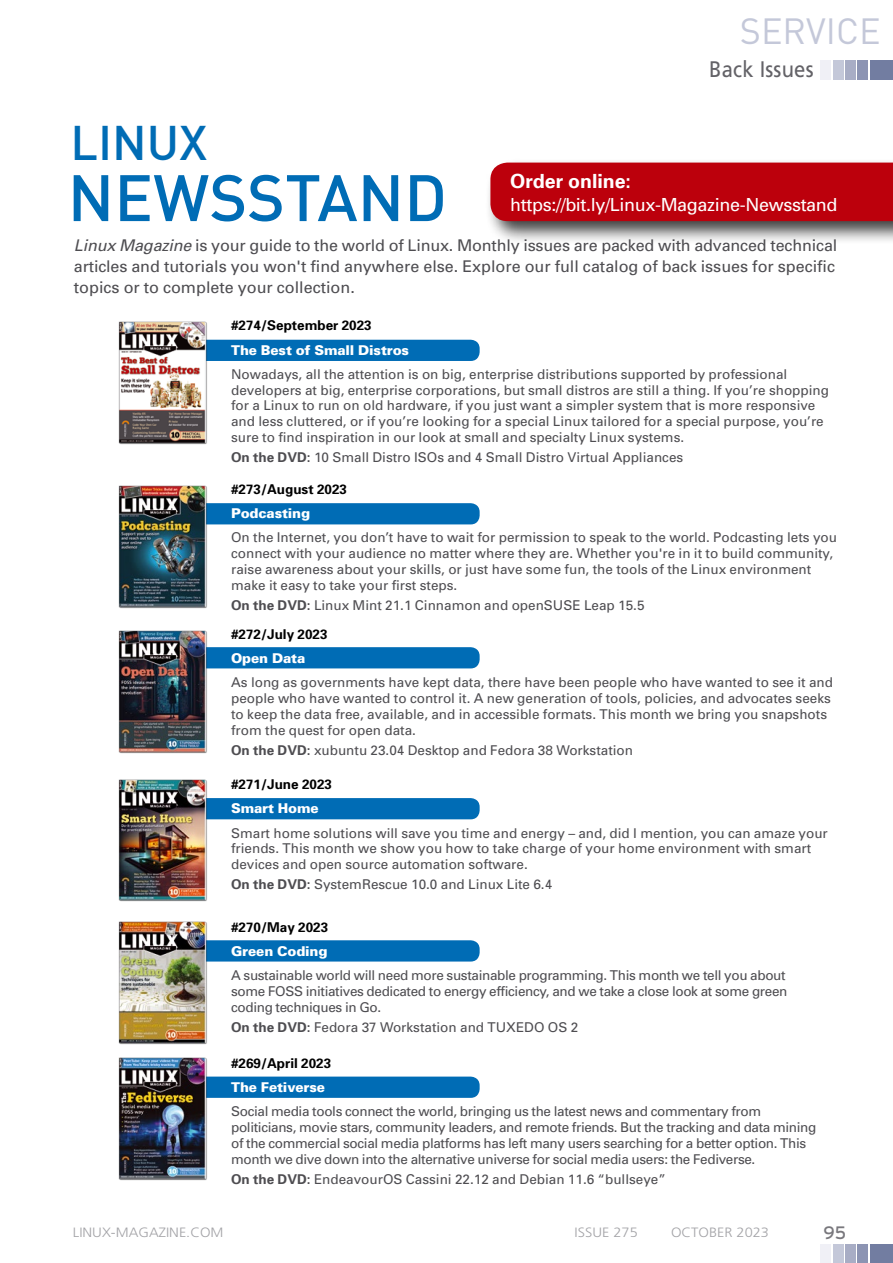
<style>
.page{position:relative;width:893px;height:1263px;background:#fff}
.page>*{position:absolute;margin:0;border:0;box-sizing:border-box;transform-origin:0 0}
.t1{font:500 64.5px "DIN";color:#006cb5}
.t2{font:500 48px "DIN";color:#006cb5}
.t3{font:36px "DIN";color:#c4c8d9}
.t4{font:22.5px "Frutiger";letter-spacing:.01em;color:#636267;scale:.9 1}
.t5{font:700 19.5px "Univers";color:#fff}
.t6{font:18px "Univers";letter-spacing:-.02em;color:#fff}
.t7{font:18px "Interstate";color:#79787d}
.t8{font:16.2px/21px "Univers";color:#4e4d51}
.t9{font:13.5px/24.3px "Univers";color:#4e4d51}
.t10{font:13.5px/24.3px "Univers";letter-spacing:-.025em;color:#4e4d51}
.t11{font:300 13.5px "Frutiger";color:#a3a3a7;scale:1.08 1}
.s1{font-style:italic}
.s2{font-weight:700;color:#000}
.s3{font-weight:900;color:#fff}
.s4{font-weight:700}
</style>
<div class="page">
<div style="left:485px;top:157px;width:408px;height:87px;background:#000;opacity:.75"></div>
<div style="left:490px;top:163px;width:403px;height:58px;background:#bc000c"></div>
<svg style="left:210px;top:1076px;width:270px;height:22px;background:#0a71b7"></svg>
<img style="left:118px;top:1057px;width:92px;height:124px">
<div style="left:210px;top:940px;width:270px;height:21px;background:#006cb5"></div>
<img style="left:118px;top:921px;width:92px;height:124px">
<div style="left:210px;top:647px;width:270px;height:21px;background:#006cb5"></div>
<div style="left:210px;top:503px;width:270px;height:21px;background:#006cb5"></div>
<div style="left:210px;top:340px;width:270px;height:21px;background:#006cb5"></div>
<div style="left:210px;top:798px;width:270px;height:21px;background:#006cb5"></div>
<img style="left:118px;top:630px;width:92px;height:124px">
<img style="left:118px;top:485px;width:92px;height:124px">
<img style="left:118px;top:321px;width:92px;height:124px">
<img style="left:118px;top:779px;width:92px;height:123px">
<div style="left:870px;top:1244px;width:23px;height:19px;background:#727da1"></div>
<div style="left:845px;top:1244px;width:10px;height:19px;background:#a8adc5"></div>
<div style="left:820px;top:1244px;width:10px;height:19px;background:#f0f0f6"></div>
<div style="left:858px;top:1244px;width:10px;height:19px;background:#8c94b3"></div>
<div style="left:833px;top:1244px;width:10px;height:19px;background:#c4c8d9"></div>
<div style="left:870px;top:61px;width:23px;height:19px;background:#727da1"></div>
<div style="left:845px;top:61px;width:10px;height:19px;background:#a8adc5"></div>
<div style="left:820px;top:61px;width:10px;height:19px;background:#f0f0f6"></div>
<div style="left:858px;top:61px;width:10px;height:19px;background:#8c94b3"></div>
<div style="left:833px;top:61px;width:10px;height:19px;background:#c4c8d9"></div>
<h3 class="t3" style="left:740px;top:9px;width:142px">SERVICE</h3>
<h3 class="t4" style="left:709px;top:56px;width:118px">Back Issues</h3>
<h2 class="t2" style="left:71px;top:112px;width:138px">LINUX</h2>
<h1 class="t1" style="left:68px;top:157px;width:381px">NEWSSTAND</h1>
<h3 class="t5" style="left:510px;top:169px;width:122px">Order online:</h3>
<h3 class="t6" style="left:510px;top:193px;width:329px">https://bit.ly/Linux-Magazine-Newsstand</h3>
<p class="t8" style="left:74px;top:235px;width:765px"><span class="s1">Linux Magazine</span> is your guide to the world of Linux. Monthly issues are packed with advanced technical articles and tutorials you won't find anywhere else. Explore our full catalog of back issues for specific topics or to complete your collection.</p>
<p class="t9" style="left:231px;top:313px;width:558px"><span class="s2">#274/September 2023<br></span><span class="s3">The Best of Small Distros<br></span>Nowadays, all the attention is on big, enterprise distributions supported by professional</p>
<p class="t9" style="left:231px;top:382px;width:599px;line-height:15.8px">developers at big, enterprise corporations, but small distros are still a thing. If you’re shopping for a Linux to run on old hardware, if you just want a simpler system that is more responsive and less cluttered, or if you’re looking for a special Linux tailored for a special purpose, you’re sure to find inspiration in our look at small and specialty Linux systems.</p>
<p class="t9" style="left:231px;top:445px;width:454px"><span class="s4">On the DVD:</span> 10 Small Distro ISOs and 4 Small Distro Virtual Appliances</p>
<p class="t9" style="left:231px;top:476px;width:607px"><span class="s2">#273/August 2023<br></span><span class="s3">Podcasting<br></span>On the Internet, you don’t have to wait for permission to speak to the world. Podcasting lets you</p>
<p class="t9" style="left:231px;top:545px;width:603px;line-height:15.8px">connect with your audience no matter where they are. Whether you're in it to build community, raise awareness about your skills, or just have some fun, the tools of the Linux environment make it easy to take your first steps.</p>
<p class="t9" style="left:231px;top:592px;width:415px"><span class="s4">On the DVD:</span> Linux Mint 21.1 Cinnamon and openSUSE Leap 15.5</p>
<p class="t9" style="left:231px;top:622px;width:603px"><span class="s2">#272/July 2023<br></span><span class="s3">Open Data<br></span>As long as governments have kept data, there have been people who have wanted to see it and</p>
<p class="t9" style="left:231px;top:690px;width:601px;line-height:15.8px">people who have wanted to control it. A new generation of tools, policies, and advocates seeks to keep the data free, available, and in accessible formats. This month we bring you snapshots from the quest for open data.</p>
<p class="t9" style="left:231px;top:737px;width:403px"><span class="s4">On the DVD:</span> xubuntu 23.04 Desktop and Fedora 38 Workstation</p>
<p class="t9" style="left:231px;top:772px;width:598px"><span class="s2">#271/June 2023<br></span><span class="s3">Smart Home<br></span>Smart home solutions will save you time and energy – and, did I mention, you can amaze your</p>
<p class="t9" style="left:231px;top:840px;width:582px;line-height:15.8px">friends. This month we show you how to take charge of your home environment with smart devices and open source automation software.</p>
<p class="t9" style="left:231px;top:872px;width:323px"><span class="s4">On the DVD:</span> SystemRescue 10.0 and Linux Lite 6.4</p>
<p class="t10" style="left:231px;top:914px;width:556px"><span class="s2">#270/May 2023<br></span><span class="s3">Green Coding<br></span>A sustainable world will need more sustainable programming. This month we tell you about</p>
<p class="t10" style="left:231px;top:983px;width:558px;line-height:15.8px">some FOSS initiatives dedicated to energy efficiency, and we take a close look at some green coding techniques in Go.</p>
<p class="t9" style="left:231px;top:1014px;width:349px"><span class="s4">On the DVD:</span> Fedora 37 Workstation and TUXEDO OS 2</p>
<p class="t10" style="left:231px;top:1051px;width:532px"><span class="s2">#269/April 2023<br></span><span class="s3">The Fetiverse<br></span>Social media tools connect the world, bringing us the latest news and commentary from</p>
<p class="t10" style="left:231px;top:1119px;width:587px;line-height:15.8px">politicians, movie stars, community leaders, and remote friends. But the tracking and data mining of the commercial social media platforms has left many users searching for a better option. This month we dive down into the alternative universe for social media users: the Fediverse.</p>
<p class="t9" style="left:231px;top:1166px;width:436px"><span class="s4">On the DVD:</span> EndeavourOS Cassini 22.12 and Debian 11.6 “bullseye”</p>
<p class="t11" style="left:73px;top:1224px;width:141px">LINUX-MAGAZINE.COM</p>
<p class="t11" style="left:575px;top:1224px;width:60px">ISSUE 275</p>
<p class="t11" style="left:671px;top:1224px;width:92px">OCTOBER 2023</p>
<p class="t7" style="left:823px;top:1222px;width:24px">95</p>
</div>
